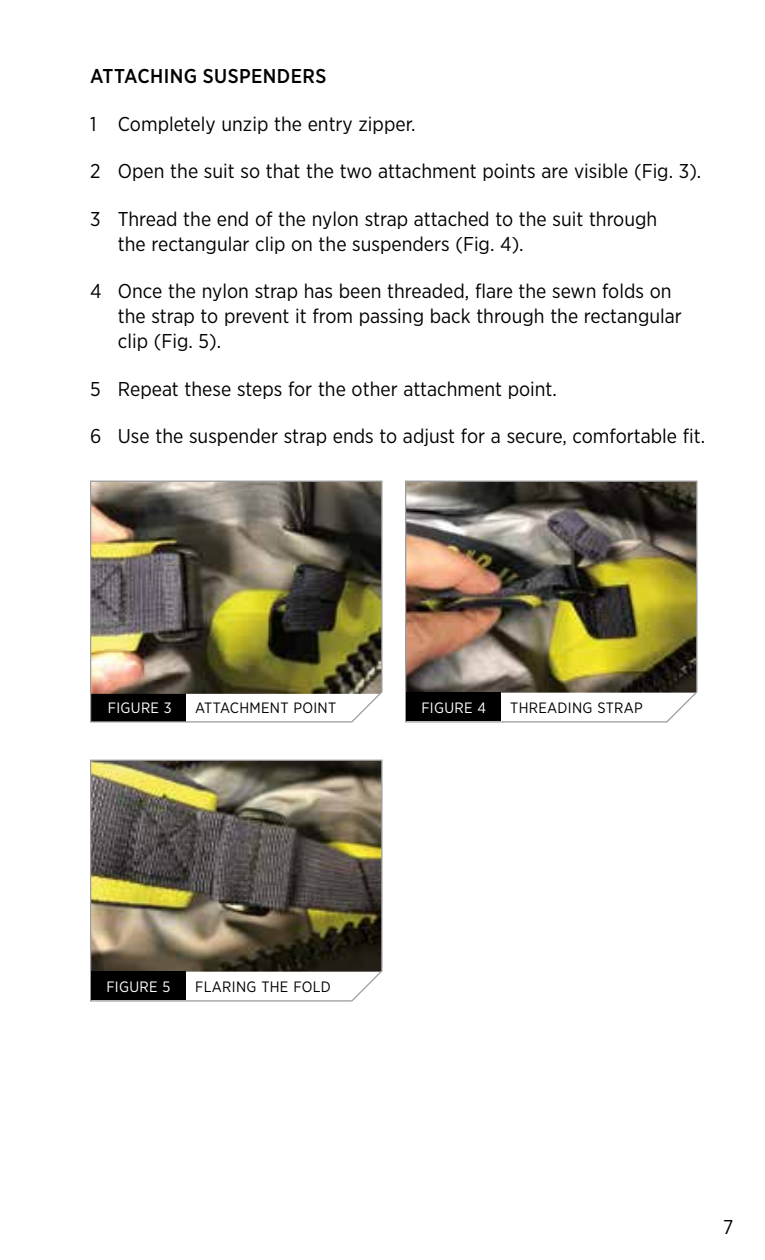
<style>
.page{position:relative;width:765px;height:1260px;background:#fff}
.page>*{position:absolute;margin:0;border:0;box-sizing:border-box;transform-origin:0 0}
.t1{font:20px/25px "Gotham Narrow";color:#000}
.t2{font:500 20px "Gotham Narrow";letter-spacing:.02em;color:#000}
.t3{font:15px "Gotham Narrow";letter-spacing:.02em;color:#000}
.t4{font:15px "Gotham Narrow";letter-spacing:.02em;color:#fff}
</style>
<div class="page">
<img style="left:90px;top:480px;width:293px;height:243px">
<img style="left:90px;top:759px;width:293px;height:243px">
<div style="left:91px;top:972px;width:94px;height:28px;background:#000"></div>
<img style="left:405px;top:480px;width:293px;height:243px">
<div style="left:406px;top:693px;width:94px;height:28px;background:#000"></div>
<p class="t2" style="left:90px;top:64px;width:238px">ATTACHING SUSPENDERS</p>
<p class="t1" style="left:90px;top:111px;width:327px">1 Completely unzip the entry zipper.</p>
<p class="t1" style="left:90px;top:159px;width:613px">2 Open the suit so that the two attachment points are visible (Fig. 3).</p>
<p class="t1" style="left:118px;top:206px;width:541px;text-indent:-28px">3 Thread the end of the nylon strap attached to the suit through the rectangular clip on the suspenders (Fig. 4).</p>
<p class="t1" style="left:118px;top:279px;width:566px;text-indent:-28px">4 Once the nylon strap has been threaded, flare the sewn folds on the strap to prevent it from passing back through the rectangular clip (Fig. 5).</p>
<p class="t1" style="left:90px;top:376px;width:468px">5 Repeat these steps for the other attachment point.</p>
<p class="t1" style="left:90px;top:424px;width:617px">6 Use the suspender strap ends to adjust for a secure, comfortable fit.</p>
<p class="t4" style="left:108px;top:699px;width:65px">FIGURE 3</p>
<p class="t3" style="left:195px;top:699px;width:143px">ATTACHMENT POINT</p>
<p class="t4" style="left:421px;top:698px;width:66px">FIGURE 4</p>
<p class="t3" style="left:510px;top:699px;width:134px">THREADING STRAP</p>
<p class="t4" style="left:106px;top:977px;width:65px">FIGURE 5</p>
<p class="t3" style="left:195px;top:978px;width:137px">FLARING THE FOLD</p>
<p class="t1" style="left:723px;top:1214px;width:12px">7</p>
</div>
